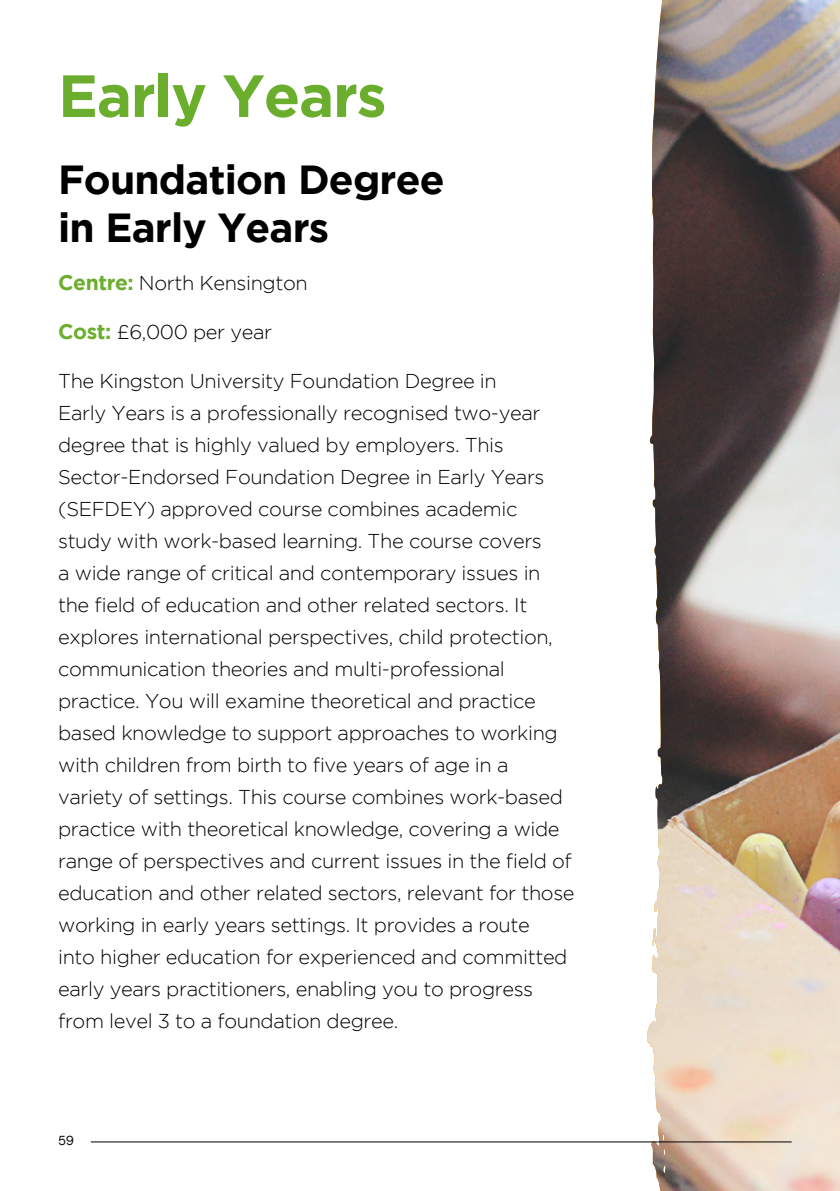
<style>
.page{position:relative;width:840px;height:1191px;background:#fff}
.page>*{position:absolute;margin:0;border:0;box-sizing:border-box;transform-origin:0 0}
.t1{font:700 59.4px "Gotham";letter-spacing:-.02em;color:#6bae2e}
.t2{font:700 40.4px/48.6px "Gotham";letter-spacing:-.02em;color:#000}
.t3{font:300 20px/32px "Gotham";letter-spacing:-.02em;color:#000}
.t4{font:13px "DM Sans";color:#000}
.s1{font-weight:700;font-size:21px;color:#6bae2e}
</style>
<div class="page">
<img style="left:646px;top:0;width:193px;height:1191px">
<img style="left:648px;top:0;width:14px;height:985px">
<hr style="left:91px;top:1141px;width:700px;height:1px;background:#000">
<h1 class="t1" style="left:58px;top:62px;width:330px">Early Years</h1>
<h2 class="t2" style="left:58px;top:154px;width:388px">Foundation Degree in Early Years</h2>
<p class="t3" style="left:58px;top:267px;width:251px"><span class="s1">Centre:</span> North Kensington</p>
<p class="t3" style="left:58px;top:316px;width:215px"><span class="s1">Cost:</span> £6,000 per year</p>
<p class="t3" style="left:58px;top:365px;width:517px">The Kingston University Foundation Degree in<br>Early Years is a professionally recognised two-year degree that is highly valued by employers. This Sector-Endorsed Foundation Degree in Early Years (SEFDEY) approved course combines academic study with work-based learning. The course covers<br>a wide range of critical and contemporary issues in the field of education and other related sectors. It explores international perspectives, child protection, communication theories and multi-professional practice. You will examine theoretical and practice based knowledge to support approaches to working with children from birth to five years of age in a variety of settings. This course combines work-based practice with theoretical knowledge, covering a wide range of perspectives and current issues in the field of education and other related sectors, relevant for those working in early years settings. It provides a route<br>into higher education for experienced and committed early years practitioners, enabling you to progress from level 3 to a foundation degree.</p>
<p class="t4" style="left:58px;top:1132px;width:17px">59</p>
</div>
